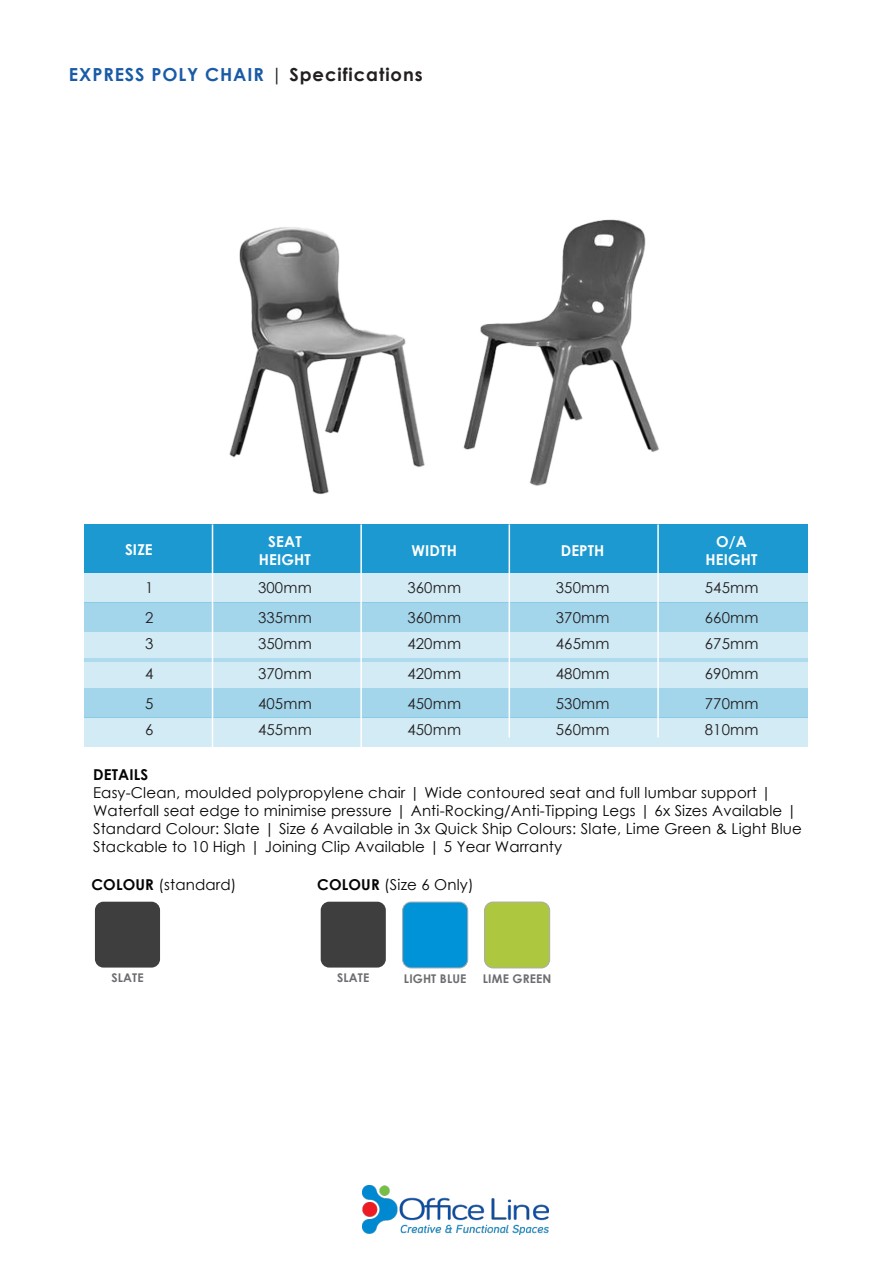
<style>
.page{position:relative;width:893px;height:1263px;background:#fff}
.page>*{position:absolute;margin:0;border:0;box-sizing:border-box;transform-origin:0 0}
.t1{font:700 18px "Century Gothic";letter-spacing:.05em;color:#195ba7}
.t2{font:15px/18px "Century Gothic";letter-spacing:.01em;color:#040503}
.t3{font:15px "Century Gothic";letter-spacing:.01em;color:#231f20}
.t4{font:700 15px "Century Gothic";letter-spacing:.01em;color:#fff}
.t5{font:700 15px "Century Gothic";letter-spacing:.01em;color:#040503}
.t6{font:700 12px "Century Gothic";letter-spacing:.01em;color:#6c6d70}
.s1{font-weight:400;color:#231f20}
.s2{color:#231f20}
.s3{font-weight:700}
</style>
<div class="page">
<img style="left:229px;top:227px;width:196px;height:267px">
<img style="left:463px;top:219px;width:196px;height:267px">
<div style="left:95px;top:902px;width:65px;height:65px;background:#3e3e3f;border-radius:9px"></div>
<div style="left:321px;top:902px;width:65px;height:65px;background:#3e3e3f;border-radius:9px"></div>
<div style="left:403px;top:902px;width:65px;height:66px;background:#0093d8;border-radius:9px"></div>
<div style="left:402px;top:902px;width:66px;height:66px;border:1px solid #a8a9ad;border-radius:9px"></div>
<div style="left:485px;top:902px;width:65px;height:66px;background:#adc73e;border-radius:9px"></div>
<div style="left:484px;top:902px;width:66px;height:66px;border:1px solid #a8a9ad;border-radius:9px"></div>
<img style="left:363px;top:1185px;width:185px;height:50px">
<div style="left:85px;top:524px;width:723px;height:49px;background:#1b99d0"></div>
<div style="left:85px;top:573px;width:723px;height:29px;background:#d2ebf5"></div>
<div style="left:85px;top:658px;width:723px;height:30px;background:#d2ebf5"></div>
<svg style="left:85px;top:632px;width:723px;height:30px;background:#cde8f3"></svg>
<div style="left:85px;top:718px;width:723px;height:29px;background:#d2ebf5"></div>
<div style="left:85px;top:602px;width:723px;height:30px;background:#a4d6eb"></div>
<div style="left:85px;top:688px;width:723px;height:30px;background:#a4d6eb"></div>
<hr style="left:509px;top:524px;width:1px;height:213px;background:#fff">
<hr style="left:657px;top:524px;width:2px;height:213px;background:#fff">
<hr style="left:212px;top:524px;width:1px;height:229px;background:#fff">
<hr style="left:360px;top:524px;width:2px;height:229px;background:#fff">
<p class="t1" style="left:69px;top:61px;width:355px">EXPRESS POLY CHAIR <span class="s1">|</span> <span class="s2">Specifications</span></p>
<p class="t4" style="left:125px;top:539px;width:29px">SIZE</p>
<p class="t3" style="left:145px;top:577px;width:10px">1</p>
<p class="t4" style="left:268px;top:530px;width:35px">SEAT</p>
<p class="t4" style="left:259px;top:548px;width:54px">HEIGHT</p>
<p class="t3" style="left:258px;top:577px;width:55px">300mm</p>
<p class="t4" style="left:412px;top:539px;width:47px">WIDTH</p>
<p class="t4" style="left:561px;top:539px;width:45px">DEPTH</p>
<p class="t3" style="left:407px;top:577px;width:55px">360mm</p>
<p class="t3" style="left:556px;top:577px;width:55px">350mm</p>
<p class="t4" style="left:716px;top:530px;width:32px">O/A</p>
<p class="t4" style="left:706px;top:548px;width:54px">HEIGHT</p>
<p class="t3" style="left:705px;top:577px;width:55px">545mm</p>
<p class="t3" style="left:145px;top:607px;width:10px">2</p>
<p class="t3" style="left:258px;top:607px;width:55px">335mm</p>
<p class="t3" style="left:407px;top:607px;width:55px">360mm</p>
<p class="t3" style="left:556px;top:607px;width:55px">370mm</p>
<p class="t3" style="left:705px;top:607px;width:55px">660mm</p>
<p class="t3" style="left:145px;top:633px;width:10px">3</p>
<p class="t3" style="left:258px;top:633px;width:55px">350mm</p>
<p class="t3" style="left:407px;top:633px;width:55px">420mm</p>
<p class="t3" style="left:556px;top:633px;width:55px">465mm</p>
<p class="t3" style="left:705px;top:633px;width:55px">675mm</p>
<p class="t3" style="left:145px;top:663px;width:10px">4</p>
<p class="t3" style="left:258px;top:663px;width:55px">370mm</p>
<p class="t3" style="left:407px;top:663px;width:55px">420mm</p>
<p class="t3" style="left:556px;top:663px;width:55px">480mm</p>
<p class="t3" style="left:705px;top:663px;width:55px">690mm</p>
<p class="t3" style="left:145px;top:693px;width:10px">5</p>
<p class="t3" style="left:258px;top:693px;width:55px">405mm</p>
<p class="t3" style="left:407px;top:693px;width:55px">450mm</p>
<p class="t3" style="left:556px;top:693px;width:55px">530mm</p>
<p class="t3" style="left:705px;top:693px;width:55px">770mm</p>
<p class="t3" style="left:145px;top:719px;width:10px">6</p>
<p class="t3" style="left:258px;top:719px;width:55px">455mm</p>
<p class="t3" style="left:407px;top:719px;width:55px">450mm</p>
<p class="t3" style="left:556px;top:719px;width:55px">560mm</p>
<p class="t3" style="left:705px;top:719px;width:55px">810mm</p>
<p class="t5" style="left:93px;top:763px;width:57px">DETAILS</p>
<p class="t2" style="left:93px;top:783px;width:710px">Easy-Clean, moulded polypropylene chair | Wide contoured seat and full lumbar support |<br>Waterfall seat edge to minimise pressure | Anti-Rocking/Anti-Tipping Legs | 6x Sizes Available |<br>Standard Colour: Slate | Size 6 Available in 3x Quick Ship Colours: Slate, Lime Green &amp; Light Blue</p>
<p class="t2" style="left:93px;top:837px;width:471px">Stackable to 10 High | Joining Clip Available | 5 Year Warranty</p>
<p class="t2" style="left:91px;top:876px;width:147px"><span class="s3">COLOUR</span> (standard)</p>
<p class="t2" style="left:317px;top:876px;width:158px"><span class="s3">COLOUR</span> (Size 6 Only)</p>
<p class="t6" style="left:111px;top:968px;width:34px">SLATE</p>
<p class="t6" style="left:337px;top:968px;width:34px">SLATE</p>
<p class="t6" style="left:404px;top:969px;width:64px">LIGHT BLUE</p>
<p class="t6" style="left:483px;top:969px;width:70px">LIME GREEN</p>
</div>
